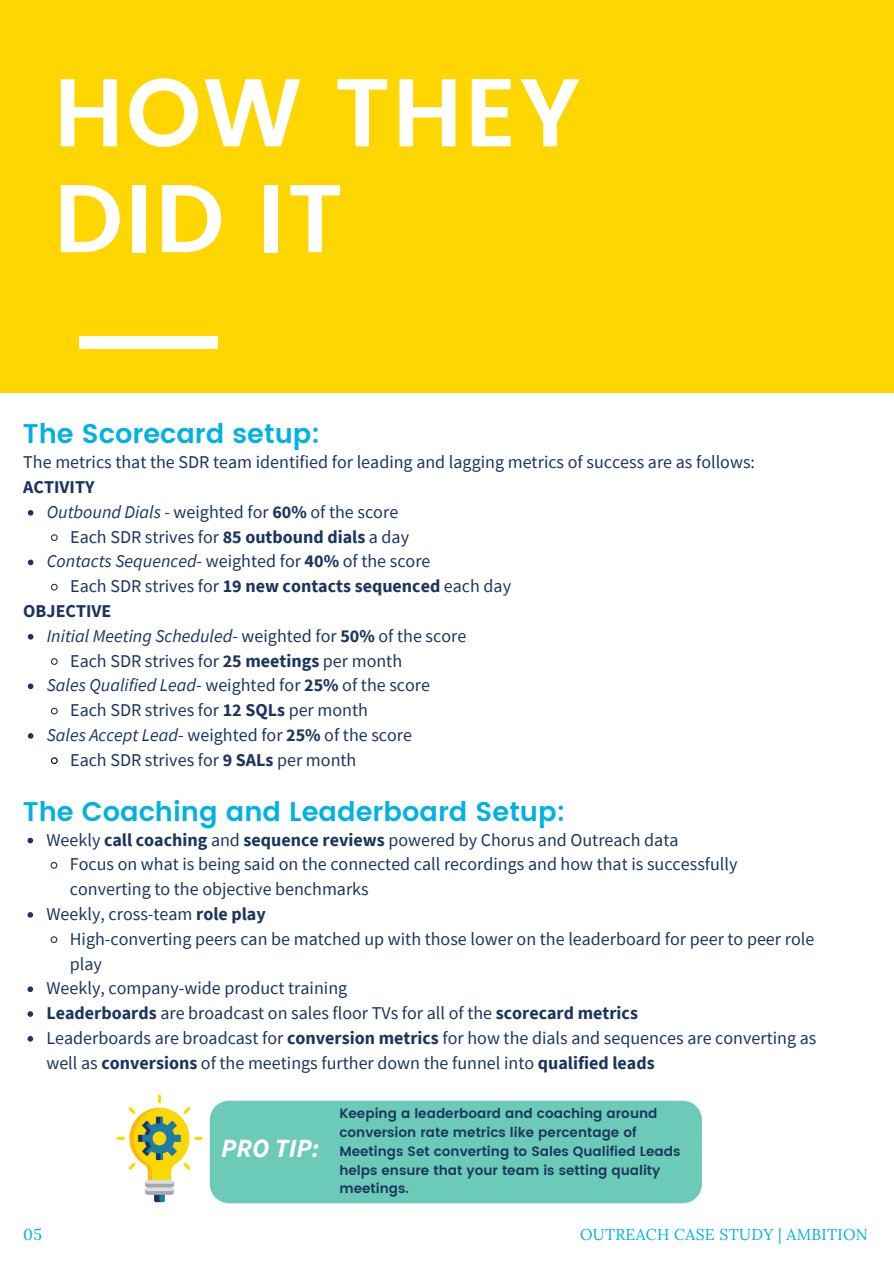
<style>
.page{position:relative;width:894px;height:1264px;background:#fff}
.page>*{position:absolute;margin:0;border:0;box-sizing:border-box;transform-origin:0 0}
.t1{font:600 96.15px "Poppins";letter-spacing:.02em;color:#fff}
.t2{font:600 27px "Poppins";color:#00b2e3}
.t3{font:italic 700 26.25px "Source Sans Pro";color:#fff}
.t4{font:18px/24.8px "Source Sans Pro";color:#1c355e}
.t5{font:italic 18px "Source Sans Pro";color:#1c355e}
.t6{font:700 18px "Source Sans Pro";color:#1c355e}
.t7{font:15.75px "Lora";letter-spacing:.02em;color:#00b2e3}
.t8{font:600 13.5px/18.8px "Poppins";color:#1c355e}
.s1{font-style:italic}
.s2{font-weight:700}
.s3{font-style:normal}
.s4{font-weight:700;font-style:normal}
</style>
<div class="page">
<div style="left:0;top:0;width:893px;height:392px;background:#ffd600"></div>
<div style="left:79px;top:336px;width:139px;height:12px;background:#fff"></div>
<img style="left:116px;top:1094px;width:113px;height:110px">
<div style="left:210px;top:1100px;width:491px;height:103px;background:#6bcbb8;border-radius:19px"></div>
<svg style="left:27px;top:837px;width:6px;height:6px"></svg>
<svg style="left:50px;top:862px;width:8px;height:7px"></svg>
<svg style="left:27px;top:912px;width:6px;height:5px"></svg>
<svg style="left:50px;top:936px;width:8px;height:7px"></svg>
<svg style="left:27px;top:986px;width:6px;height:6px"></svg>
<svg style="left:27px;top:1011px;width:6px;height:5px"></svg>
<svg style="left:27px;top:1036px;width:6px;height:5px"></svg>
<svg style="left:28px;top:510px;width:5px;height:5px"></svg>
<svg style="left:50px;top:534px;width:8px;height:7px"></svg>
<svg style="left:28px;top:559px;width:5px;height:6px"></svg>
<svg style="left:50px;top:583px;width:8px;height:8px"></svg>
<svg style="left:28px;top:634px;width:5px;height:5px"></svg>
<svg style="left:50px;top:658px;width:8px;height:7px"></svg>
<svg style="left:28px;top:683px;width:5px;height:6px"></svg>
<svg style="left:50px;top:707px;width:8px;height:8px"></svg>
<svg style="left:28px;top:733px;width:5px;height:5px"></svg>
<svg style="left:50px;top:757px;width:8px;height:8px"></svg>
<p class="t1" style="left:54px;top:57px;width:528px">HOW THEY</p>
<p class="t1" style="left:54px;top:163px;width:291px">DID IT</p>
<p class="t2" style="left:23px;top:418px;width:298px">The Scorecard setup:</p>
<p class="t4" style="left:23px;top:449px;width:733px">The metrics that the SDR team identified for leading and lagging metrics of success are as follows:</p>
<p class="t6" style="left:23px;top:475px;width:73px">ACTIVITY</p>
<p class="t4" style="left:47px;top:499px;width:353px"><span class="s1">Outbound Dials</span> - weighted for <span class="s2">60%</span> of the score</p>
<p class="t4" style="left:70px;top:524px;width:340px">Each SDR strives for <span class="s2">85 outbound dials</span> a day</p>
<p class="t4" style="left:47px;top:548px;width:385px"><span class="s1">Contacts Sequenced</span>- weighted for <span class="s2">40%</span> of the score</p>
<p class="t4" style="left:70px;top:573px;width:442px">Each SDR strives for <span class="s2">19 new contacts sequenced</span> each day</p>
<p class="t5" style="left:47px;top:624px;width:421px">Initial Meeting Scheduled<span class="s3">- weighted for</span> <span class="s4">50%</span> <span class="s3">of the score</span></p>
<p class="t4" style="left:70px;top:648px;width:333px">Each SDR strives for <span class="s2">25 meetings</span> per month</p>
<p class="t4" style="left:47px;top:672px;width:385px"><span class="s1">Sales Qualified Lead</span>- weighted for <span class="s2">25%</span> of the score</p>
<p class="t4" style="left:70px;top:697px;width:299px">Each SDR strives for <span class="s2">12 SQLs</span> per month</p>
<p class="t4" style="left:47px;top:722px;width:367px"><span class="s1">Sales Accept Lead</span>- weighted for <span class="s2">25%</span> of the score</p>
<p class="t4" style="left:70px;top:747px;width:288px">Each SDR strives for <span class="s2">9 SALs</span> per month</p>
<p class="t6" style="left:23px;top:599px;width:90px">OBJECTIVE</p>
<p class="t2" style="left:23px;top:795px;width:543px">The Coaching and Leaderboard Setup:</p>
<p class="t4" style="left:46px;top:826px;width:633px">Weekly <span class="s2">call coaching</span> and <span class="s2">sequence reviews</span> powered by Chorus and Outreach data</p>
<p class="t4" style="left:70px;top:851px;width:669px">Focus on what is being said on the connected call recordings and how that is successfully converting to the objective benchmarks</p>
<p class="t4" style="left:46px;top:901px;width:221px">Weekly, cross-team <span class="s2">role play</span></p>
<p class="t4" style="left:70px;top:926px;width:745px">High-converting peers can be matched up with those lower on the leaderboard for peer to peer role play</p>
<p class="t4" style="left:46px;top:975px;width:302px">Weekly, company-wide product training</p>
<p class="t4" style="left:46px;top:1000px;width:593px"><span class="s2">Leaderboards</span> are broadcast on sales floor TVs for all of the <span class="s2">scorecard metrics</span></p>
<p class="t4" style="left:46px;top:1025px;width:771px">Leaderboards are broadcast for <span class="s2">conversion metrics</span> for how the dials and sequences are converting as well as <span class="s2">conversions</span> of the meetings further down the funnel into <span class="s2">qualified leads</span></p>
<p class="t3" style="left:221px;top:1131px;width:99px">PRO TIP:</p>
<p class="t8" style="left:339px;top:1104px;width:342px">Keeping a leaderboard and coaching around conversion rate metrics like percentage of Meetings Set converting to Sales Qualified Leads helps ensure that your team is setting quality meetings.</p>
<p class="t7" style="left:23px;top:1224px;width:20px">05</p>
<p class="t7" style="left:580px;top:1224px;width:289px">OUTREACH CASE STUDY | AMBITION</p>
</div>
